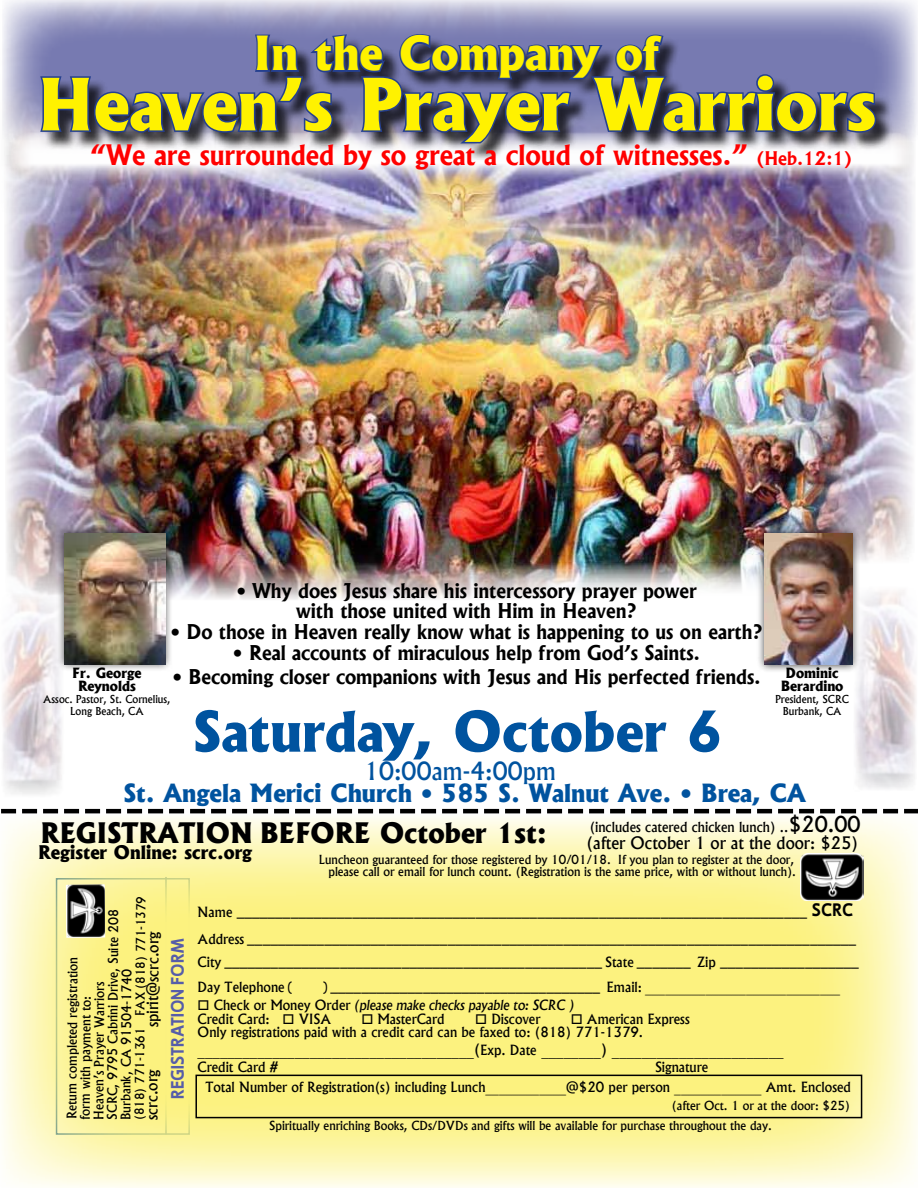
<style>
.page{position:relative;width:918px;height:1188px;background:#fff}
.page>*{position:absolute;margin:0;border:0;box-sizing:border-box;transform-origin:0 0}
.t1{font:800 69px "Albertus";color:#fff200}
.t2{font:800 54px "Albertus";color:#00539f}
.t3{font:800 45px "Albertus";color:#fff200}
.t4{font:700 27px "Albertus";color:#f00}
.t5{font:800 27px "Albertus";color:#000}
.t6{font:800 24px "Albertus";color:#00539f}
.t7{font:500 24px "Albertus";color:#00539f}
.t8{font:700 19.5px/19.5px "Albertus";color:#000;text-align:center}
.t9{font:800 18px "Albertus";color:#000}
.t10{font:700 18px "Ligurino";color:#565da9}
.t11{font:700 18px "Ligurino";color:#000}
.t12{font:500 16.5px "Albertus";color:#000}
.t13{font:500 15px "Albertus";letter-spacing:-.01em;color:#000}
.t14{font:500 13.5px/13.5px "Albertus";color:#000}
.t15{font:13.5px/27px "Ligurino";color:#000}
.t16{font:800 13.5px/13.5px "Albertus";color:#000;text-align:center}
.t17{font:500 12.75px/13.5px "Albertus";letter-spacing:-.01em;color:#000}
.t18{font:500 12px/12px "Albertus";color:#000;text-align:right}
.t19{font:500 10.5px/12px "Albertus";color:#000;text-align:center}
.s1{font-size:18px}
.s2{font-size:21px}
.s3{font-family:"Albertus";font-weight:500}
.s4{font-family:"Ligurino";font-weight:400}
.s5{font-style:italic}
.s6{font-size:13.5px}
</style>
<div class="page">
<img style="left:553px;top:189px;width:361px;height:372px">
<img style="left:4px;top:140px;width:549px;height:460px">
<svg style="left:2px;top:818px;width:916px;height:370px;background:#fbf49e"></svg>
<svg style="left:1px;top:809px;width:917px;height:4px"></svg>
<div style="left:195px;top:1075px;width:667px;height:43px;border:2px solid #000"></div>
<img style="left:66px;top:885px;width:39px;height:53px">
<img style="left:57px;top:241px;width:810px;height:357px">
<img style="left:6px;top:192px;width:904px;height:49px">
<img style="left:414px;top:189px;width:88px;height:42px">
<div style="left:57px;top:525px;width:116px;height:147px;background:#000;opacity:.75"></div>
<img style="left:65px;top:534px;width:100px;height:130px">
<div style="left:756px;top:525px;width:105px;height:148px;background:#000;opacity:.75"></div>
<img style="left:765px;top:534px;width:87px;height:131px">
<svg style="left:2px;top:0;width:916px;height:140px;background:#b1b2d0"></svg>
<img style="left:800px;top:854px;width:64px;height:46px">
<img style="left:3px;top:592px;width:62px;height:202px">
<img style="left:852px;top:585px;width:63px;height:95px">
<img style="left:855px;top:680px;width:61px;height:109px">
<img style="left:2px;top:689px;width:61px;height:100px">
<img style="left:11px;top:131px;width:903px;height:58px">
<div style="left:43px;top:37px;width:851px;height:125px;background:#000;opacity:.75"></div>
<svg style="left:38px;top:33px;width:840px;height:112px;background:#5a608c"></svg>
<h3 class="t3" style="left:254px;top:24px;width:407px">In the Company of</h3>
<h1 class="t1" style="left:38px;top:59px;width:840px">Heaven’s Prayer Warriors</h1>
<h3 class="t4" style="left:91px;top:139px;width:763px">“We are surrounded by so great a cloud of witnesses.” <span class="s1">(Heb.12:1)</span></h3>
<h3 class="t8" style="left:236px;top:581px;width:462px">• Why does Jesus share his intercessory prayer power with those united with Him in Heaven?</h3>
<h3 class="t8" style="left:170px;top:622px;width:594px">• Do those in Heaven really know what is happening to us on earth?</h3>
<h3 class="t8" style="left:233px;top:643px;width:469px">• Real accounts of miraculous help from God’s Saints.</h3>
<h3 class="t8" style="left:172px;top:667px;width:590px">• Becoming closer companions with Jesus and His perfected friends.</h3>
<p class="t16" style="left:72px;top:666px;width:71px">Fr. George<br>Reynolds</p>
<p class="t19" style="left:43px;top:693px;width:129px">Assoc. Pastor, St. Cornelius,<br>Long Beach, CA</p>
<p class="t16" style="left:781px;top:666px;width:64px">Dominic<br>Berardino</p>
<p class="t19" style="left:775px;top:693px;width:75px">President, SCRC<br>Burbank, CA</p>
<h2 class="t2" style="left:193px;top:696px;width:531px">Saturday, October 6</h2>
<h3 class="t7" style="left:364px;top:756px;width:194px">10:00am-4:00pm</h3>
<h3 class="t6" style="left:123px;top:777px;width:684px">St. Angela Merici Church • 585 S. Walnut Ave. • Brea, CA</h3>
<h3 class="t5" style="left:40px;top:816px;width:508px">REGISTRATION BEFORE October 1st:</h3>
<p class="t14" style="left:590px;top:821px;width:273px">(includes catered chicken lunch) ..<span class="s2">$20.00</span></p>
<p class="t12" style="left:586px;top:833px;width:273px">(after October 1 or at the door: $25)</p>
<p class="t18" style="left:319px;top:854px;width:479px">Luncheon guaranteed for those registered by 10/01/18. If you plan to register at the door, please call or email for lunch count. (Registration is the same price, with or without lunch).</p>
<h3 class="t9" style="left:38px;top:841px;width:216px">Register Online: scrc.org</h3>
<p class="t18" style="left:134px;top:1120px;width:226px;rotate:-90deg">(818) 771-1361 FAX (818) 771-1379</p>
<p class="t17" style="left:66px;top:1120px;width:212px;rotate:-90deg">Return completed registration<br>form with payment to:<br>Heaven’s Prayer Warriors<br>SCRC, 9795 Cabrini Drive, Suite 208<br>Burbank, CA 91504-1740</p>
<p class="t13" style="left:144px;top:1027px;width:98px;rotate:-90deg">spirit@scrc.org</p>
<p class="t13" style="left:143px;top:1120px;width:52px;rotate:-90deg">scrc.org</p>
<h3 class="t10" style="left:167px;top:1099px;width:163px;rotate:-90deg">REGISTRATION FORM</h3>
<h3 class="t11" style="left:812px;top:899px;width:43px">SCRC</h3>
<p class="t15" style="left:198px;top:899px;width:660px"><span class="s3">Name</span> __________________________________________________________________________<br><span class="s3">Address</span> _______________________________________________________________________________</p>
<p class="t15" style="left:198px;top:948px;width:663px"><span class="s3">City</span> _________________________________________________ <span class="s3">State</span> _______ <span class="s3">Zip</span> __________________</p>
<p class="t14" style="left:198px;top:980px;width:96px">Day Telephone <span class="s4">(</span></p>
<p class="t15" style="left:323px;top:974px;width:519px">) ___________________________________ <span class="s3">Email: _____________________________</span></p>
<p class="t14" style="left:198px;top:999px;width:378px">□ Check or Money Order <span class="s5">(please make checks payable to: SCRC )<br></span>Credit Card: □ VISA</p>
<p class="t14" style="left:198px;top:1012px;width:494px;text-indent:373px">□ American Express<br>Only registrations paid with a credit card can be faxed to: (818) 771-1379.</p>
<p class="t13" style="left:198px;top:1041px;width:588px">_____________________________________(<span class="s6">Exp. Date</span> ________) _______________________</p>
<p class="t14" style="left:198px;top:1060px;width:82px">Credit Card #</p>
<p class="t14" style="left:655px;top:1060px;width:55px">Signature</p>
<p class="t14" style="left:362px;top:1012px;width:84px">□ MasterCard</p>
<p class="t14" style="left:475px;top:1012px;width:67px">□ Discover</p>
<p class="t14" style="left:205px;top:1081px;width:648px">Total Number of Registration(s) including Lunch____________@$20 per person _____________ Amt. Enclosed</p>
<p class="t18" style="left:672px;top:1099px;width:180px">(after Oct. 1 or at the door: $25)</p>
<p class="t18" style="left:269px;top:1120px;width:504px">Spiritually enriching Books, CDs/DVDs and gifts will be available for purchase throughout the day.</p>
</div>
